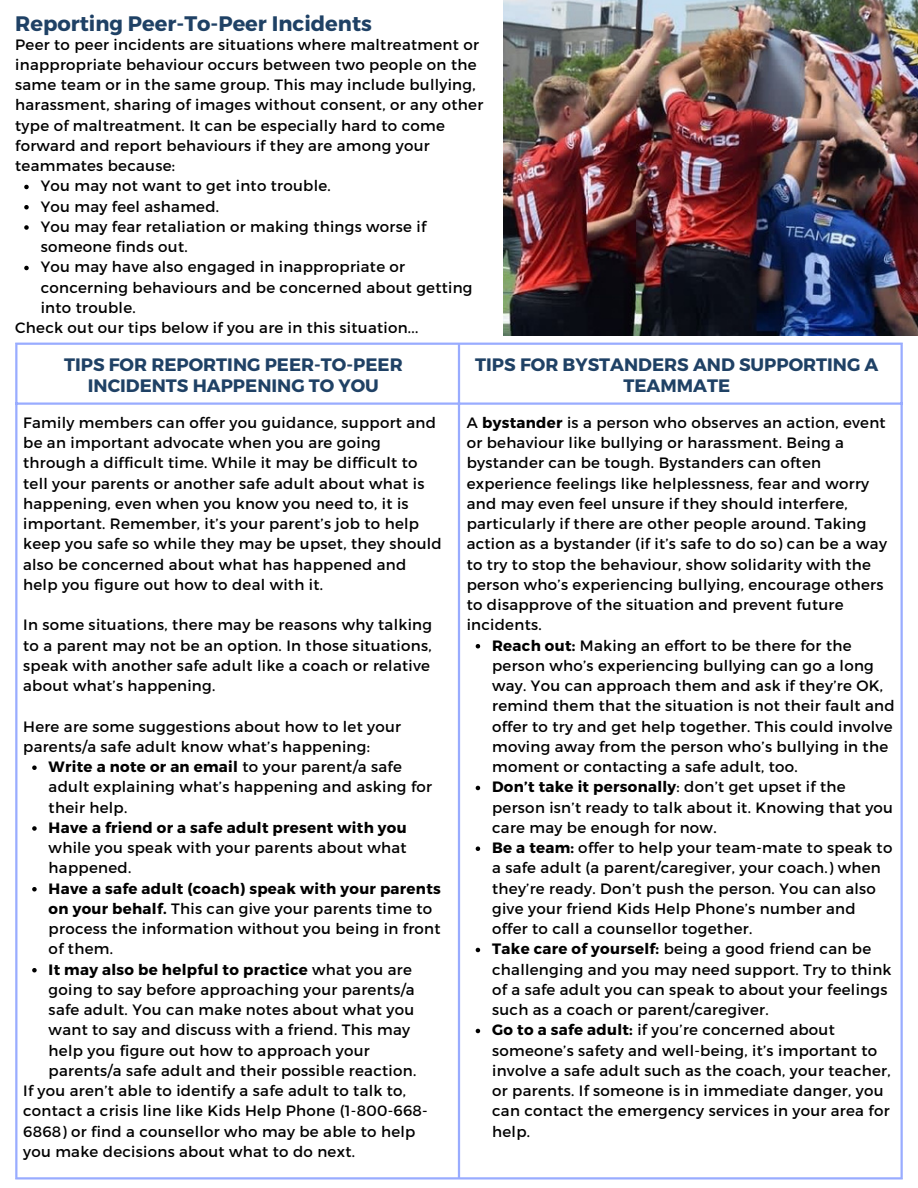
<style>
.page{position:relative;width:918px;height:1188px;background:#fff}
.page>*{position:absolute;margin:0;border:0;box-sizing:border-box;transform-origin:0 0}
.t1{font:700 21px "Montserrat";color:#1f4165}
.t2{font:700 18px/21.3px "Montserrat";color:#1f4165;text-align:center}
.t3{font:15px/20.2px "Montserrat";letter-spacing:.02em;color:#000}
.t4{font:700 15px "Montserrat";letter-spacing:.02em;color:#000}
.s1{font-weight:700}
</style>
<div class="page">
<hr style="left:15px;top:345px;width:2px;height:832px;background:#99acff">
<hr style="left:458px;top:345px;width:2px;height:832px;background:#99acff">
<hr style="left:901px;top:345px;width:2px;height:832px;background:#99acff">
<hr style="left:15px;top:343px;width:888px;height:2px;background:#99acff">
<hr style="left:15px;top:402px;width:888px;height:3px;background:#99acff">
<hr style="left:15px;top:1177px;width:888px;height:3px;background:#99acff">
<img style="left:503px;top:0;width:415px;height:336px">
<svg style="left:32px;top:765px;width:5px;height:5px"></svg>
<svg style="left:32px;top:826px;width:5px;height:5px"></svg>
<svg style="left:32px;top:887px;width:5px;height:4px"></svg>
<svg style="left:32px;top:968px;width:5px;height:4px"></svg>
<svg style="left:476px;top:644px;width:4px;height:4px"></svg>
<svg style="left:476px;top:786px;width:4px;height:4px"></svg>
<svg style="left:476px;top:846px;width:4px;height:5px"></svg>
<svg style="left:476px;top:948px;width:4px;height:4px"></svg>
<svg style="left:476px;top:1029px;width:4px;height:4px"></svg>
<svg style="left:24px;top:185px;width:5px;height:4px"></svg>
<svg style="left:24px;top:205px;width:5px;height:4px"></svg>
<svg style="left:24px;top:225px;width:5px;height:5px"></svg>
<svg style="left:24px;top:266px;width:5px;height:4px"></svg>
<h1 class="t1" style="left:15px;top:11px;width:358px">Reporting Peer-To-Peer Incidents</h1>
<p class="t3" style="left:15px;top:34px;width:470px">Peer to peer incidents are situations where maltreatment or inappropriate behaviour occurs between two people on the same team or in the same group. This may include bullying, harassment, sharing of images without consent, or any other type of maltreatment. It can be especially hard to come forward and report behaviours if they are among your teammates because:</p>
<p class="t3" style="left:41px;top:176px;width:433px">You may not want to get into trouble.<br>You may feel ashamed.<br>You may fear retaliation or making things worse if someone finds out.<br>You may have also engaged in inappropriate or concerning behaviours and be concerned about getting into trouble.</p>
<p class="t3" style="left:15px;top:318px;width:405px">Check out our tips below if you are in this situation...</p>
<p class="t2" style="left:64px;top:354px;width:340px">TIPS FOR REPORTING PEER-TO-PEER<br>INCIDENTS HAPPENING TO YOU</p>
<p class="t3" style="left:23px;top:412px;width:420px">Family members can offer you guidance, support and be an important advocate when you are going through a difficult time. While it may be difficult to tell your parents or another safe adult about what is happening, even when you know you need to, it is important. Remember, it’s your parent’s job to help keep you safe so while they may be upset, they should also be concerned about what has happened and help you figure out how to deal with it.</p>
<p class="t3" style="left:23px;top:615px;width:410px">In some situations, there may be reasons why talking to a parent may not be an option. In those situations, speak with another safe adult like a coach or relative about what’s happening.</p>
<p class="t3" style="left:23px;top:716px;width:380px">Here are some suggestions about how to let your parents/a safe adult know what’s happening:</p>
<p class="t3" style="left:49px;top:757px;width:385px"><span class="s1">Write a note or an email</span> to your parent/a safe adult explaining what’s happening and asking for their help.</p>
<p class="t4" style="left:49px;top:818px;width:360px">Have a friend or a safe adult present with you</p>
<p class="t3" style="left:49px;top:838px;width:359px">while you speak with your parents about what happened.</p>
<p class="t3" style="left:49px;top:878px;width:394px"><span class="s1">Have a safe adult (coach) speak with your parents on your behalf.</span> This can give your parents time to process the information without you being in front of them.<br><span class="s1">It may also be helpful to practice</span> what you are going to say before approaching your parents/a safe adult. You can make notes about what you want to say and discuss with a friend. This may help you figure out how to approach your parents/a safe adult and their possible reaction.</p>
<p class="t3" style="left:23px;top:1081px;width:406px">If you aren’t able to identify a safe adult to talk to, contact a crisis line like Kids Help Phone (1-800-668- 6868) or find a counsellor who may be able to help you make decisions about what to do next.</p>
<p class="t2" style="left:475px;top:354px;width:405px">TIPS FOR BYSTANDERS AND SUPPORTING A<br>TEAMMATE</p>
<p class="t3" style="left:467px;top:412px;width:422px">A <span class="s1">bystander</span> is a person who observes an action, event or behaviour like bullying or harassment. Being a bystander can be tough. Bystanders can often experience feelings like helplessness, fear and worry and may even feel unsure if they should interfere, particularly if there are other people around. Taking action as a bystander (if it’s safe to do so) can be a way to try to stop the behaviour, show solidarity with the person who’s experiencing bullying, encourage others to disapprove of the situation and prevent future incidents.</p>
<p class="t3" style="left:492px;top:635px;width:404px"><span class="s1">Reach out:</span> Making an effort to be there for the person who’s experiencing bullying can go a long way. You can approach them and ask if they’re OK, remind them that the situation is not their fault and offer to try and get help together. This could involve moving away from the person who’s bullying in the moment or contacting a safe adult, too.<br><span class="s1">Don’t take it personally</span>: don’t get upset if the person isn’t ready to talk about it. Knowing that you care may be enough for now.<br><span class="s1">Be a team:</span> offer to help your team-mate to speak to a safe adult (a parent/caregiver, your coach.) when they’re ready. Don’t push the person. You can also give your friend Kids Help Phone’s number and offer to call a counsellor together.<br><span class="s1">Take care of yourself:</span> being a good friend can be challenging and you may need support. Try to think of a safe adult you can speak to about your feelings such as a coach or parent/caregiver.<br><span class="s1">Go to a safe adult:</span> if you’re concerned about someone’s safety and well-being, it’s important to involve a safe adult such as the coach, your teacher, or parents. If someone is in immediate danger, you can contact the emergency services in your area for help.</p>
</div>
